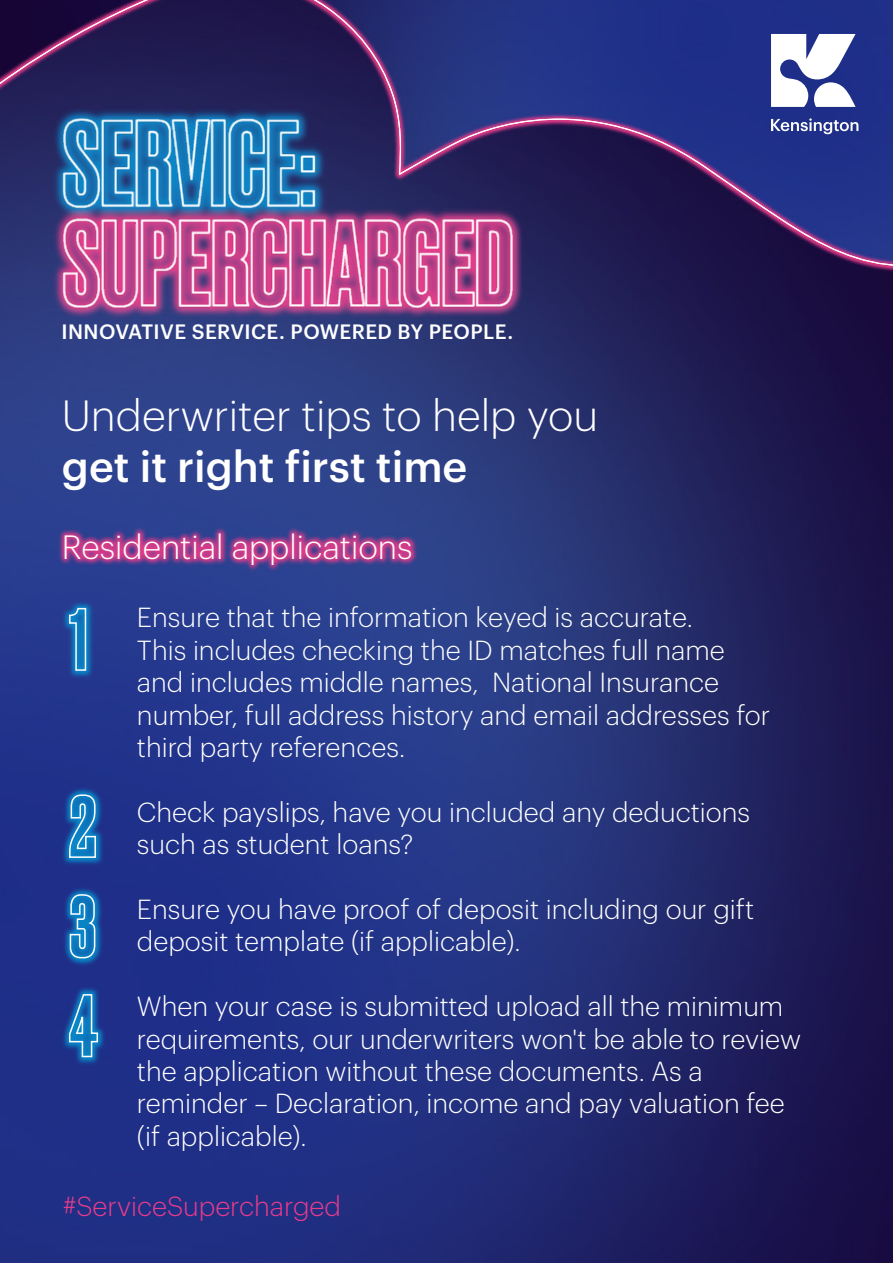
<style>
.page{position:relative;width:893px;height:1263px;background:#fff}
.page>*{position:absolute;margin:0;border:0;box-sizing:border-box;transform-origin:0 0}
.t1{font:300 42.75px "Graphik LC";color:#fff}
.t2{font:500 42.75px "Graphik LC";color:#fff}
.t3{font:300 33px "Graphik LC";color:#fff}
.t4{font:300 27px/32.4px "Graphik LC";color:#fff}
.t5{font:300 27px "Graphik LC";color:#e93b8b}
.t6{font:500 20.4px "Graphik LC";letter-spacing:.02em;color:#fff}
</style>
<div class="page">
<img style="left:0;top:410px;width:893px;height:853px">
<svg style="left:0;top:0;width:893px;height:410px;background:#242468"></svg>
<svg style="left:771px;top:34px;width:84px;height:73px"></svg>
<svg style="left:771px;top:118px;width:87px;height:16px"></svg>
<img style="left:4px;top:46px;width:612px;height:342px">
<img style="left:8px;top:51px;width:560px;height:334px">
<img style="left:6px;top:475px;width:462px;height:147px">
<img style="left:11px;top:540px;width:134px;height:187px">
<img style="left:11px;top:927px;width:145px;height:205px">
<img style="left:13px;top:543px;width:130px;height:186px">
<div style="left:13px;top:729px;width:139px;height:100px;background:#20318a"></div>
<div style="left:13px;top:829px;width:139px;height:100px;background:#1f2e89"></div>
<div style="left:13px;top:929px;width:140px;height:201px;background:#1f2f88"></div>
<svg style="left:68px;top:607px;width:19px;height:64px"></svg>
<svg style="left:68px;top:794px;width:29px;height:65px;background:#3d92ca"></svg>
<svg style="left:69px;top:893px;width:27px;height:66px;background:#3d92ca"></svg>
<svg style="left:68px;top:993px;width:31px;height:65px;background:#347ebd"></svg>
<p class="t6" style="left:62px;top:316px;width:453px">INNOVATIVE SERVICE. POWERED BY PEOPLE.</p>
<h1 class="t1" style="left:62px;top:384px;width:538px">Underwriter tips to help you</h1>
<h1 class="t2" style="left:62px;top:434px;width:407px">get it right first time</h1>
<p class="t3" style="left:62px;top:523px;width:352px">Residential applications</p>
<p class="t4" style="left:137px;top:599px;width:635px">Ensure that the information keyed is accurate.<br>This includes checking the ID matches full name and includes middle names, National Insurance number, full address history and email addresses for third party references.</p>
<p class="t4" style="left:137px;top:794px;width:615px">Check payslips, have you included any deductions such as student loans?</p>
<p class="t4" style="left:137px;top:891px;width:619px">Ensure you have proof of deposit including our gift deposit template (if applicable).</p>
<p class="t4" style="left:137px;top:988px;width:665px">When your case is submitted upload all the minimum requirements, our underwriters won't be able to review the application without these documents. As a reminder – Declaration, income and pay valuation fee (if applicable).</p>
<p class="t5" style="left:63px;top:1187px;width:279px">#ServiceSupercharged</p>
</div>
